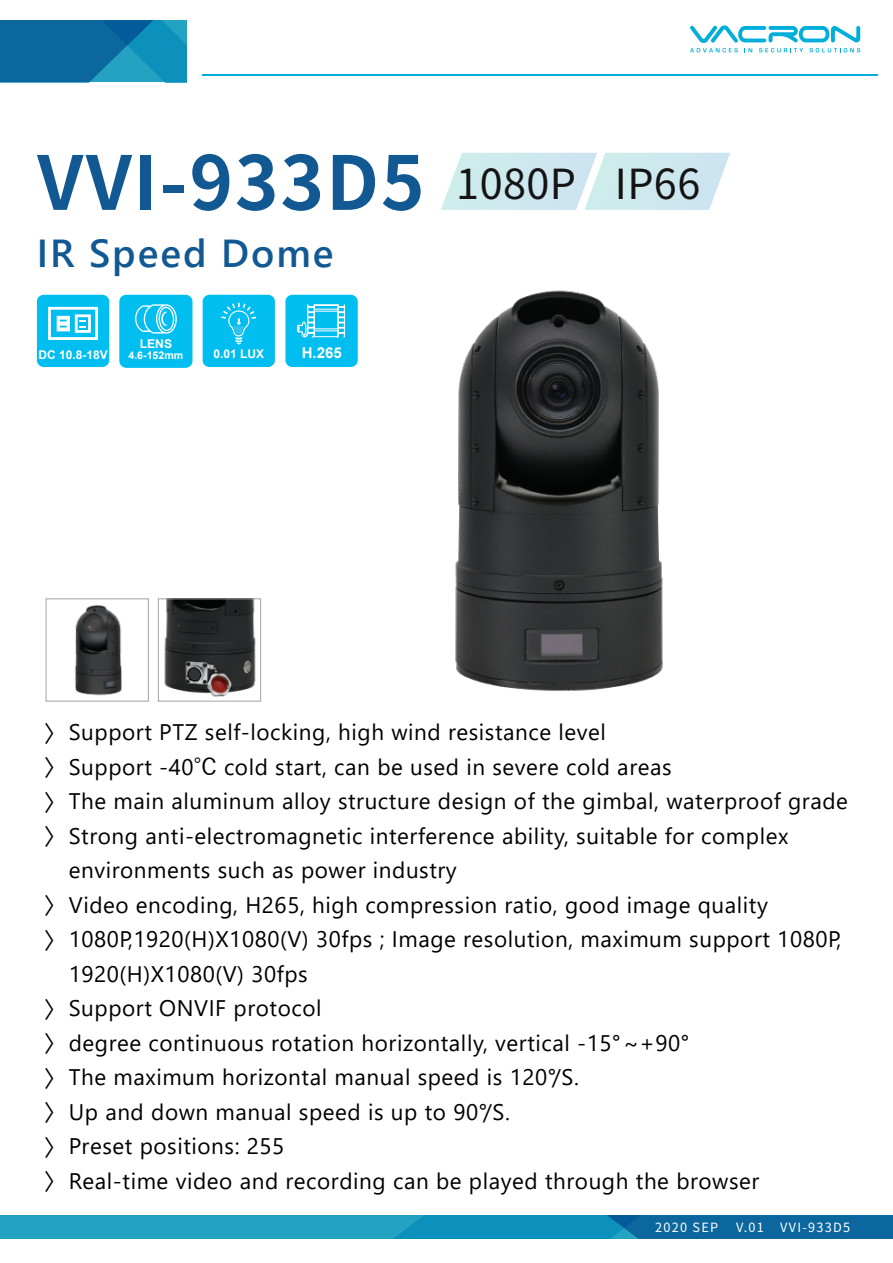
<style>
.page{position:relative;width:893px;height:1263px;background:#fff}
.page>*{position:absolute;margin:0;border:0;box-sizing:border-box;transform-origin:0 0}
.t1{font:700 74.25px "Noto Sans CJ Ktc";letter-spacing:.025em;color:#125993}
.t2{font:41.4px "Noto Sans CJ Ktc";letter-spacing:.01em;color:#141414}
.t3{font:600 39px "Segoe UI";letter-spacing:.05em;color:#125993}
.t4{font:22.5px "Yu Gothic UI";letter-spacing:.025em;color:#000}
.t5{font:700 15px "Arial";color:#fff}
.t6{font:12.75px "Noto Sans CJ Ktc";letter-spacing:.1em;color:#fff}
.t7{font:700 12.15px "Arial";color:#fff}
.t8{font:700 12px "Arial";color:#fff}
.t9{font:700 10.65px "Arial";color:#fff}
.s1{font-family:"Noto Sans CJ Ktc"}
</style>
<div class="page">
<div style="left:0;top:1215px;width:893px;height:23px;background:#23a3c1"></div>
<svg style="left:395px;top:1215px;width:498px;height:23px;background:#0b7aab"></svg>
<hr style="left:202px;top:74px;width:676px;height:2px;background:#00aedc">
<svg style="left:0;top:20px;width:186px;height:62px;background:#0d77a8"></svg>
<svg style="left:690px;top:25px;width:170px;height:27px"></svg>
<svg style="left:441px;top:153px;width:289px;height:57px;background:#d2eaef"></svg>
<div style="left:119px;top:295px;width:73px;height:73px;background:#00bef0;border-radius:7px"></div>
<svg style="left:135px;top:304px;width:42px;height:30px"></svg>
<div style="left:37px;top:295px;width:72px;height:72px;background:#00bef0;border-radius:7px"></div>
<svg style="left:48px;top:307px;width:50px;height:33px"></svg>
<div style="left:203px;top:295px;width:72px;height:72px;background:#00bef0;border-radius:7px"></div>
<svg style="left:221px;top:303px;width:35px;height:41px"></svg>
<img style="left:455px;top:290px;width:208px;height:401px">
<div style="left:46px;top:598px;width:103px;height:103px;border:1px solid #a3a3a3"></div>
<img style="left:75px;top:604px;width:47px;height:91px">
<img style="left:164px;top:600px;width:92px;height:97px">
<div style="left:158px;top:598px;width:103px;height:103px;border:1px solid #a3a3a3"></div>
<div style="left:285px;top:295px;width:73px;height:72px;background:#00bef0;border-radius:7px"></div>
<svg style="left:297px;top:304px;width:48px;height:34px"></svg>
<h1 class="t1" style="left:37px;top:141px;width:389px">VVI-933D5</h1>
<h3 class="t3" style="left:37px;top:217px;width:298px">IR Speed Dome</h3>
<p class="t7" style="left:140px;top:335px;width:34px">LENS</p>
<p class="t8" style="left:38px;top:346px;width:71px">DC 10.8-18V</p>
<p class="t9" style="left:128px;top:348px;width:56px">4.6-152mm</p>
<p class="t8" style="left:213px;top:345px;width:52px">0.01 LUX</p>
<p class="t5" style="left:302px;top:343px;width:42px">H.265</p>
<h2 class="t2" style="left:456px;top:161px;width:246px">1080P IP66</h2>
<p class="t4" style="left:44px;top:711px;width:563px"><span class="s1">〉</span>Support PTZ self-locking, high wind resistance level</p>
<p class="t4" style="left:44px;top:746px;width:629px"><span class="s1">〉</span>Support -40℃ cold start, can be used in severe cold areas</p>
<p class="t4" style="left:44px;top:780px;width:805px"><span class="s1">〉</span>The main aluminum alloy structure design of the gimbal, waterproof grade</p>
<p class="t4" style="left:44px;top:815px;width:746px"><span class="s1">〉</span>Strong anti-electromagnetic interference ability, suitable for complex</p>
<p class="t4" style="left:69px;top:849px;width:390px">environments such as power industry</p>
<p class="t4" style="left:44px;top:884px;width:725px"><span class="s1">〉</span>Video encoding, H265, high compression ratio, good image quality</p>
<p class="t4" style="left:44px;top:918px;width:799px"><span class="s1">〉</span>1080P,1920(H)X1080(V) 30fps ; Image resolution, maximum support 1080P,</p>
<p class="t4" style="left:69px;top:953px;width:240px">1920(H)X1080(V) 30fps</p>
<p class="t4" style="left:44px;top:987px;width:279px"><span class="s1">〉</span>Support ONVIF protocol</p>
<p class="t4" style="left:44px;top:1022px;width:647px"><span class="s1">〉</span>degree continuous rotation horizontally, vertical -15° ~+90°</p>
<p class="t4" style="left:44px;top:1056px;width:536px"><span class="s1">〉</span>The maximum horizontal manual speed is 120°/S.</p>
<p class="t4" style="left:44px;top:1090px;width:467px"><span class="s1">〉</span>Up and down manual speed is up to 90°/S.</p>
<p class="t4" style="left:44px;top:1125px;width:242px"><span class="s1">〉</span>Preset positions: 255</p>
<p class="t4" style="left:44px;top:1159px;width:717px"><span class="s1">〉</span>Real-time video and recording can be played through the browser</p>
<p class="t6" style="left:655px;top:1220px;width:65px">2020 SEP</p>
<p class="t6" style="left:736px;top:1220px;width:29px">V.01</p>
<p class="t6" style="left:780px;top:1220px;width:72px">VVI-933D5</p>
</div>
